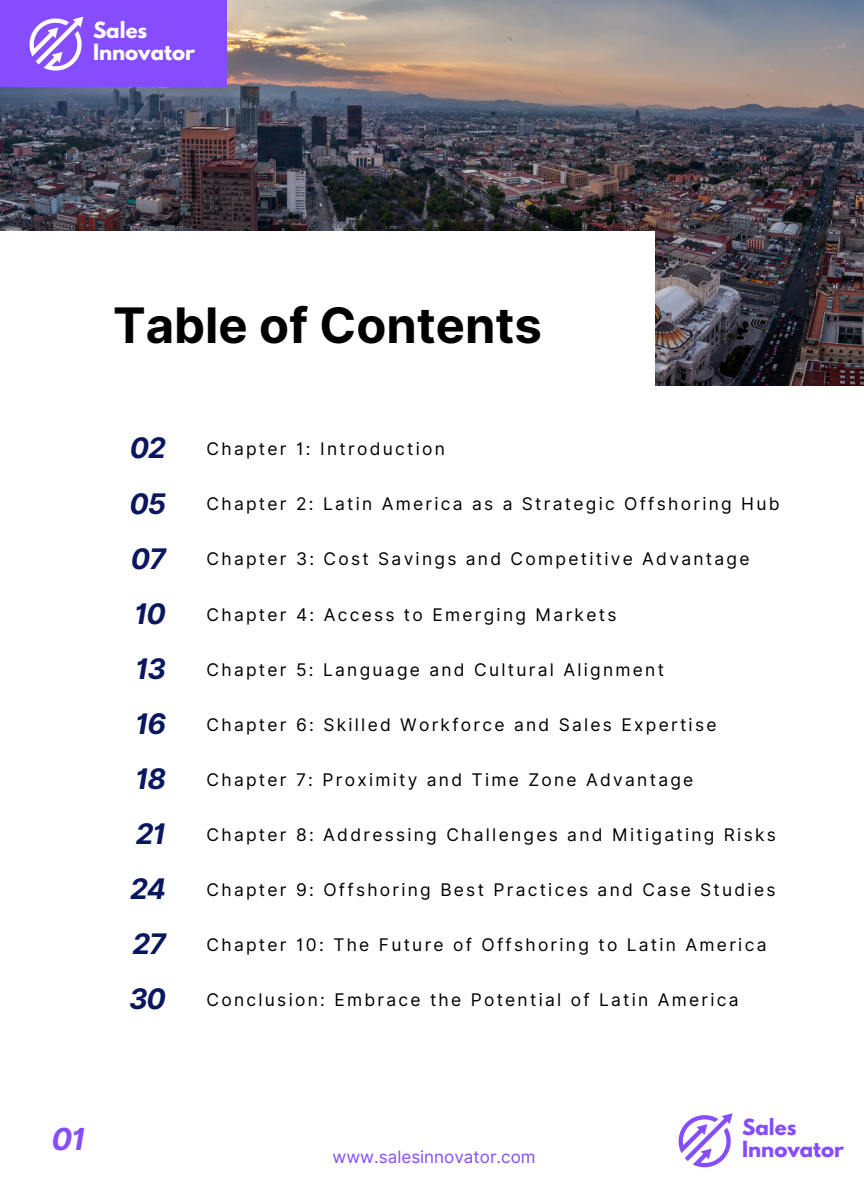
<style>
.page{position:relative;width:864px;height:1188px;background:#fff}
.page>*{position:absolute;margin:0;border:0;box-sizing:border-box;transform-origin:0 0}
.t1{font:700 48.9px "Inter";color:#000}
.t2{font:italic 700 30.45px "Inter";color:#854dff}
.t3{font:italic 700 28.35px "Inter";letter-spacing:-.04em;color:#0a165d}
.t4{font:700 19.8px "League Spartan";color:#fff}
.t5{font:700 19.8px "League Spartan";color:#854dff}
.t6{font:17.4px "Inter";letter-spacing:.13em;color:#000}
.t7{font:17.1px "Inter";color:#854dff}
</style>
<div class="page">
<img style="left:0;top:0;width:864px;height:385px">
<div style="left:0;top:232px;width:655px;height:166px;background:#fff"></div>
<div style="left:0;top:0;width:226px;height:87px;background:#854dff"></div>
<svg style="left:30px;top:17px;width:54px;height:54px"></svg>
<svg style="left:679px;top:1113px;width:54px;height:54px"></svg>
<p class="t4" style="left:93px;top:20px;width:56px">Sales</p>
<p class="t4" style="left:93px;top:42px;width:103px">Innovator</p>
<p class="t1" style="left:113px;top:296px;width:430px">Table of Contents</p>
<p class="t3" style="left:130px;top:431px;width:38px">02</p>
<p class="t6" style="left:207px;top:439px;width:240px">Chapter 1: Introduction</p>
<p class="t3" style="left:129px;top:486px;width:38px">05</p>
<p class="t6" style="left:207px;top:494px;width:574px">Chapter 2: Latin America as a Strategic Offshoring Hub</p>
<p class="t3" style="left:131px;top:541px;width:37px">07</p>
<p class="t6" style="left:207px;top:549px;width:544px">Chapter 3: Cost Savings and Competitive Advantage</p>
<p class="t3" style="left:134px;top:596px;width:33px">10</p>
<p class="t6" style="left:207px;top:604px;width:411px">Chapter 4: Access to Emerging Markets</p>
<p class="t3" style="left:135px;top:652px;width:32px">13</p>
<p class="t6" style="left:207px;top:659px;width:459px">Chapter 5: Language and Cultural Alignment</p>
<p class="t3" style="left:135px;top:707px;width:33px">16</p>
<p class="t6" style="left:207px;top:714px;width:511px">Chapter 6: Skilled Workforce and Sales Expertise</p>
<p class="t3" style="left:135px;top:762px;width:32px">18</p>
<p class="t6" style="left:207px;top:769px;width:488px">Chapter 7: Proximity and Time Zone Advantage</p>
<p class="t3" style="left:136px;top:817px;width:32px">21</p>
<p class="t6" style="left:207px;top:824px;width:571px">Chapter 8: Addressing Challenges and Mitigating Risks</p>
<p class="t3" style="left:130px;top:872px;width:37px">24</p>
<p class="t6" style="left:207px;top:879px;width:570px">Chapter 9: Offshoring Best Practices and Case Studies</p>
<p class="t3" style="left:132px;top:927px;width:35px">27</p>
<p class="t6" style="left:207px;top:934px;width:561px">Chapter 10: The Future of Offshoring to Latin America</p>
<p class="t3" style="left:129px;top:982px;width:39px">30</p>
<p class="t6" style="left:207px;top:989px;width:534px">Conclusion: Embrace the Potential of Latin America</p>
<p class="t2" style="left:52px;top:1121px;width:36px">01</p>
<p class="t7" style="left:333px;top:1146px;width:205px">www.salesinnovator.com</p>
<p class="t5" style="left:742px;top:1117px;width:56px">Sales</p>
<p class="t5" style="left:742px;top:1139px;width:103px">Innovator</p>
</div>
